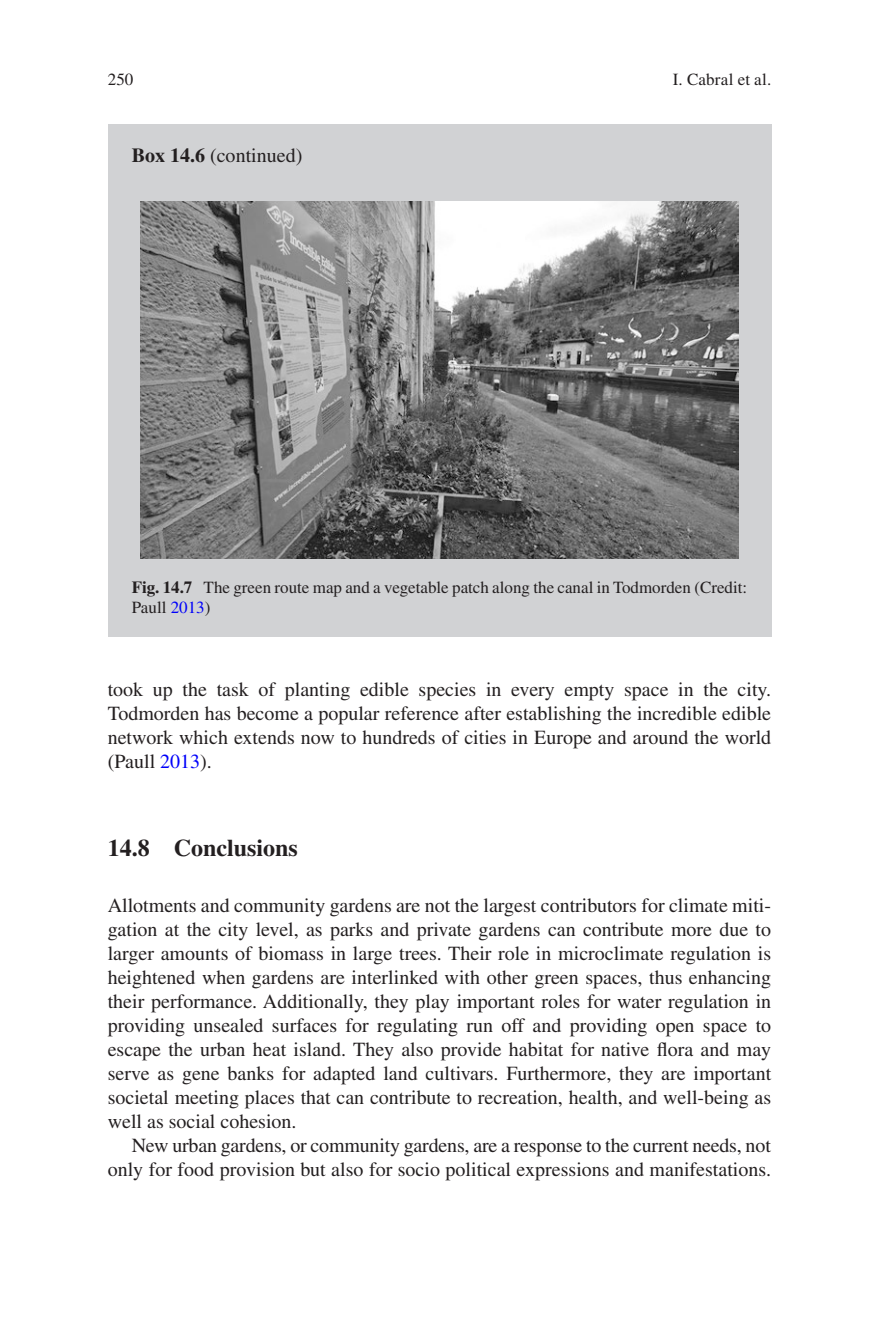
<style>
.page{position:relative;width:879px;height:1333px;background:#fff}
.page>*{position:absolute;margin:0;border:0;box-sizing:border-box;transform-origin:0 0}
.t1{font:700 24px "Nscdry Lkpcwc Times LT Std";color:#231f20}
.t2{font:20px/24px "Cjdhwm Kcjdby Times LT Std";color:#231f20;text-align:justify}
.t3{font:17px/20px "Cjdhwm Kcjdby Times LT Std";color:#231f20}
.t4{font:17px "Jdtbqs Qswwty Times LT Std";letter-spacing:.01em;color:#231f20}
.s1{font-family:"Nscdry Lkpcwc Times LT Std";font-weight:700}
.s2{color:#0000fa}
</style>
<div class="page">
<div style="left:108px;top:124px;width:663px;height:513px;background:#d1d2d4"></div>
<img style="left:141px;top:202px;width:597px;height:356px">
<p class="t3" style="left:108px;top:69px;width:27px">250</p>
<p class="t2" style="left:132px;top:143px;width:172px"><span class="s1">Box 14.6</span> (continued)</p>
<p class="t4" style="left:673px;top:70px;width:100px">I. Cabral et al.</p>
<p class="t3" style="left:132px;top:577px;width:617px"><span class="s1">Fig. 14.7</span> The green route map and a vegetable patch along the canal in Todmorden (Credit:<br>Paull <span class="s2">2013</span>)</p>
<p class="t2" style="left:108px;top:676px;width:665px">took up the task of planting edible species in every empty space in the city.<br>Todmorden has become a popular reference after establishing the incredible edible network which extends now to hundreds of cities in Europe and around the world (Paull <span class="s2">2013</span>).</p>
<p class="t1" style="left:108px;top:833px;width:192px">14.8 Conclusions</p>
<p class="t2" style="left:108px;top:892px;width:665px">Allotments and community gardens are not the largest contributors for climate miti&shy;gation at the city level, as parks and private gardens can contribute more due to larger amounts of biomass in large trees. Their role in microclimate regulation is heightened when gardens are interlinked with other green spaces, thus enhancing their performance. Additionally, they play important roles for water regulation in providing unsealed surfaces for regulating run off and providing open space to escape the urban heat island. They also provide habitat for native flora and may serve as gene banks for adapted land cultivars. Furthermore, they are important societal meeting places that can contribute to recreation, health, and well-being as well as social cohesion.</p>
<p class="t2" style="left:108px;top:1132px;width:665px;text-align:right">New urban gardens, or community gardens, are a response to the current needs, not only for food provision but also for socio political expressions and manifestations.</p>
</div>
